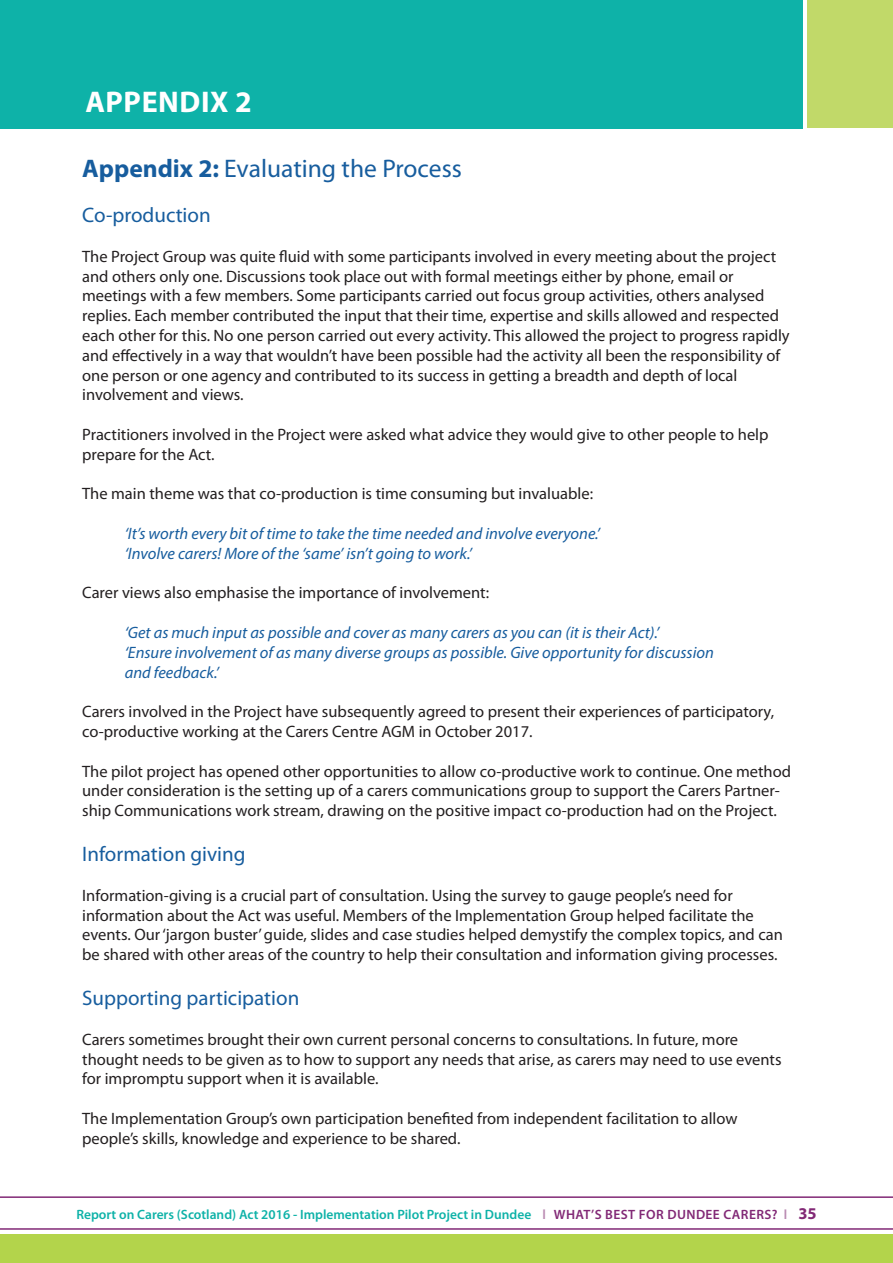
<style>
.page{position:relative;width:893px;height:1263px;background:#fff}
.page>*{position:absolute;margin:0;border:0;box-sizing:border-box;transform-origin:0 0}
.t1{font:700 30px "Myriad Pro";letter-spacing:.02em;color:#fff}
.t2{font:25.5px "Myriad Pro";color:#175d9e}
.t3{font:21px "Myriad Pro";color:#175d9e}
.t4{font:16.5px/19.8px "Myriad Pro";color:#231f20}
.t5{font:italic 16.5px/19.8px "Myriad Pro";color:#175d9e}
.t6{font:600 13.5px "Myriad Pro";color:#0eb2a8}
.s1{font-weight:700}
.s2{color:#ba8bb2}
.s3{color:#822976}
.s4{font-weight:700;font-size:16.5px;color:#822976}
</style>
<div class="page">
<div style="left:0;top:1235px;width:893px;height:28px;background:#b3d44b"></div>
<hr style="left:0;top:1196px;width:893px;height:2px;background:#822976">
<hr style="left:0;top:1228px;width:893px;height:2px;background:#822976">
<svg style="left:802px;top:0;width:6px;height:127px"></svg>
<div style="left:0;top:0;width:802px;height:128px;background:#0eb2a8"></div>
<div style="left:808px;top:0;width:85px;height:128px;background:#c1d969"></div>
<h1 class="t1" style="left:85px;top:82px;width:168px">APPENDIX 2</h1>
<h2 class="t2" style="left:82px;top:153px;width:381px"><span class="s1">Appendix 2:</span> Evaluating the Process</h2>
<p class="t3" style="left:82px;top:202px;width:130px">Co-production</p>
<p class="t4" style="left:82px;top:246px;width:709px">The Project Group was quite fluid with some participants involved in every meeting about the project and others only one. Discussions took place out with formal meetings either by phone, email or meetings with a few members. Some participants carried out focus group activities, others analysed replies. Each member contributed the input that their time, expertise and skills allowed and respected each other for this. No one person carried out every activity. This allowed the project to progress rapidly and effectively in a way that wouldn’t have been possible had the activity all been the responsibility of one person or one agency and contributed to its success in getting a breadth and depth of local involvement and views.</p>
<p class="t4" style="left:82px;top:424px;width:688px">Practitioners involved in the Project were asked what advice they would give to other people to help prepare for the Act.</p>
<p class="t4" style="left:82px;top:484px;width:512px">The main theme was that co-production is time consuming but invaluable:</p>
<p class="t5" style="left:125px;top:523px;width:477px">‘It’s worth every bit of time to take the time needed and involve everyone.’ ‘Involve carers! More of the ‘same’ isn’t going to work.’</p>
<p class="t4" style="left:82px;top:583px;width:408px">Carer views also emphasise the importance of involvement:</p>
<p class="t5" style="left:125px;top:622px;width:591px">‘Get as much input as possible and cover as many carers as you can (it is their Act).’<br>‘Ensure involvement of as many diverse groups as possible. Give opportunity for discussion and feedback.’</p>
<p class="t4" style="left:82px;top:701px;width:693px">Carers involved in the Project have subsequently agreed to present their experiences of participatory, co-productive working at the Carers Centre AGM in October 2017.</p>
<p class="t4" style="left:82px;top:761px;width:710px">The pilot project has opened other opportunities to allow co-productive work to continue. One method under consideration is the setting up of a carers communications group to support the Carers Partner&shy;ship Communications work stream, drawing on the positive impact co-production had on the Project.</p>
<p class="t3" style="left:82px;top:841px;width:165px">Information giving</p>
<p class="t4" style="left:82px;top:885px;width:702px">Information-giving is a crucial part of consultation. Using the survey to gauge people’s need for information about the Act was useful. Members of the Implementation Group helped facilitate the events. Our ‘jargon buster’ guide, slides and case studies helped demystify the complex topics, and can be shared with other areas of the country to help their consultation and information giving processes.</p>
<p class="t3" style="left:82px;top:985px;width:219px">Supporting participation</p>
<p class="t4" style="left:82px;top:1029px;width:701px">Carers sometimes brought their own current personal concerns to consultations. In future, more thought needs to be given as to how to support any needs that arise, as carers may need to use events for impromptu support when it is available.</p>
<p class="t4" style="left:82px;top:1108px;width:657px">The Implementation Group’s own participation benefited from independent facilitation to allow people’s skills, knowledge and experience to be shared.</p>
<p class="t6" style="left:76px;top:1206px;width:742px">Report on Carers (Scotland) Act 2016 - Implementation Pilot Project in Dundee <span class="s2">l</span> <span class="s3">WHAT’S BEST FOR DUNDEE CARERS?</span> <span class="s2">l</span> <span class="s4">35</span></p>
</div>
